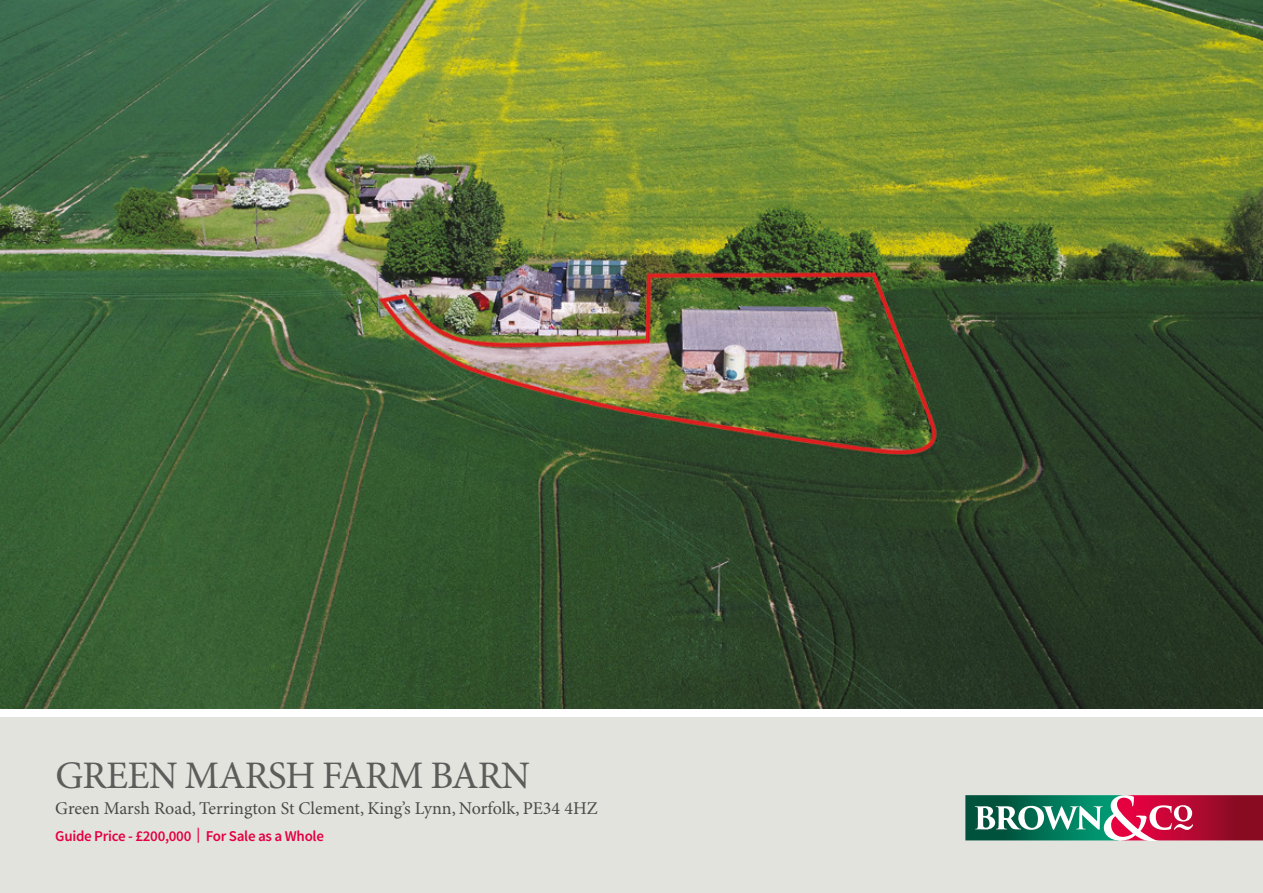
<style>
.page{position:relative;width:1263px;height:893px;background:#fff}
.page>*{position:absolute;margin:0;border:0;box-sizing:border-box;transform-origin:0 0}
.t1{font:39px "Minion Pro";letter-spacing:-.02em;color:#5c5c5b}
.t2{font:18px "Minion Pro";color:#4a4a49}
.t3{font:600 15px "Source Sans Pro";letter-spacing:-.02em;color:#e40040}
</style>
<div class="page">
<img style="left:0;top:0;width:1263px;height:709px">
<div style="left:0;top:717px;width:1263px;height:176px;background:#e3e3de"></div>
<svg style="left:965px;top:795px;width:298px;height:45px;background:#7c5d64"></svg>
<h1 class="t1" style="left:55px;top:752px;width:476px">GREEN MARSH FARM BARN</h1>
<p class="t2" style="left:55px;top:797px;width:544px">Green Marsh Road, Terrington St Clement, King’s Lynn, Norfolk, PE34 4HZ</p>
<p class="t3" style="left:55px;top:826px;width:270px">Guide Price - £200,000 | For Sale as a Whole</p>
</div>
